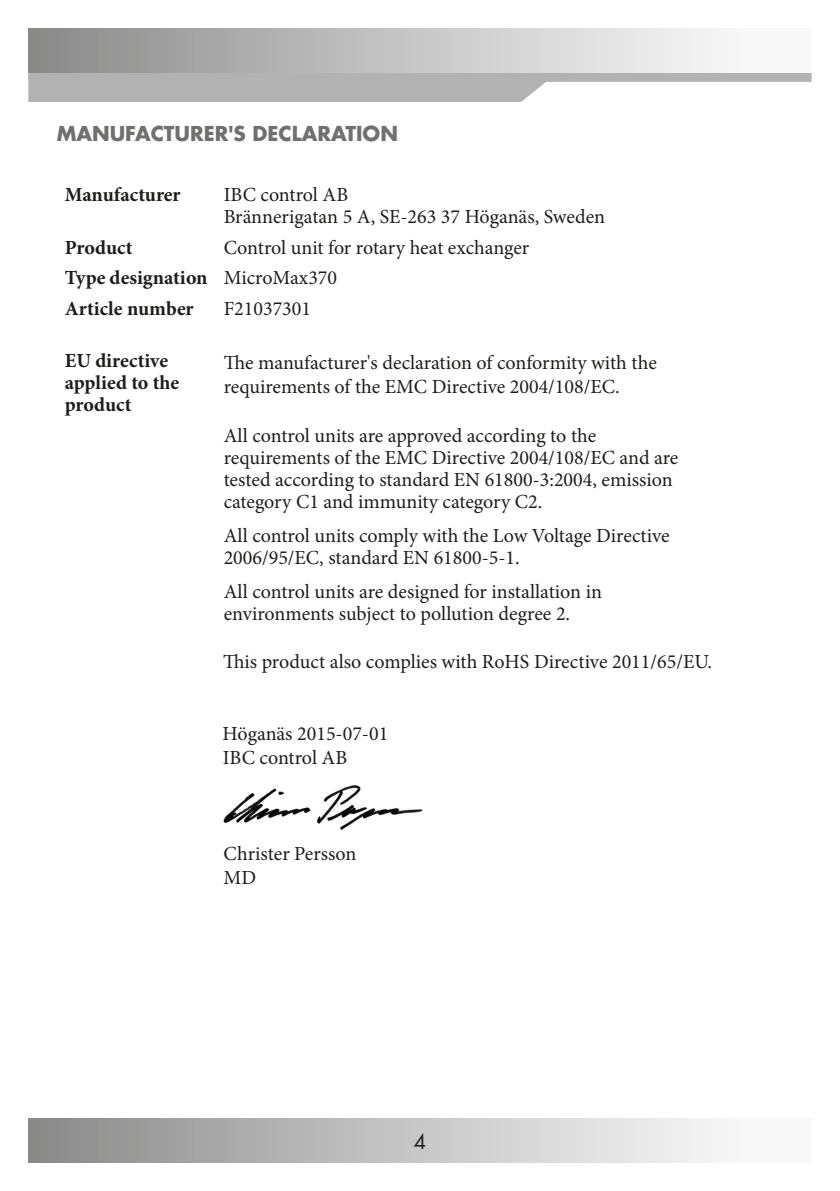
<style>
.page{position:relative;width:840px;height:1191px;background:#fff}
.page>*{position:absolute;margin:0;border:0;box-sizing:border-box;transform-origin:0 0}
.t1{font:20px/22px "Minion Pro";color:#1d1d1b}
.t2{font:700 20px/22px "Minion Pro";color:#1d1d1b}
.t3{font:700 20px "Futura";color:#70706f}
.t4{font:20px "Futura Std";color:#1d1d1b}
.s1{font-weight:700}
</style>
<div class="page">
<div style="left:28px;top:1118px;width:783px;height:44px;background:linear-gradient(to right,#8b8b8b,#fff)"></div>
<div style="left:28px;top:63px;width:783px;height:19px;background:linear-gradient(to right,#b2b2b2,#b2b2b2)"></div>
<div style="left:28px;top:28px;width:783px;height:44px;background:linear-gradient(to right,#8b8b8b,#fff)"></div>
<div style="left:28px;top:75px;width:527px;height:27px;background:#b2b2b2"></div>
<img style="left:223px;top:785px;width:200px;height:45px">
<p class="t3" style="left:57px;top:120px;width:342px">MANUFACTURER'S DECLARATION</p>
<p class="t2" style="left:65px;top:183px;width:117px">Manufacturer</p>
<p class="t1" style="left:223px;top:184px;width:383px">IBC control AB<br>Brännerigatan 5 A, SE-263 37 Höganäs, Sweden</p>
<p class="t2" style="left:65px;top:236px;width:69px">Product</p>
<p class="t1" style="left:65px;top:232px;width:466px;line-height:30.6px;text-indent:159px">Control unit for rotary heat exchanger<br><span class="s1">Type designation</span> MicroMax370<br><span class="s1">Article number</span></p>
<p class="t1" style="left:223px;top:297px;width:89px">F21037301</p>
<p class="t2" style="left:65px;top:349px;width:116px">EU directive applied to the product</p>
<p class="t1" style="left:223px;top:351px;width:434px;line-height:24px">The manufacturer's declaration of conformity with the requirements of the EMC Directive 2004/108/EC.</p>
<p class="t1" style="left:223px;top:424px;width:456px">All control units are approved according to the requirements of the EMC Directive 2004/108/EC and are tested according to standard EN 61800-3:2004, emission category C1 and immunity category C2.</p>
<p class="t1" style="left:223px;top:524px;width:447px">All control units comply with the Low Voltage Directive<br>2006/95/EC, standard EN 61800-5-1.</p>
<p class="t1" style="left:223px;top:580px;width:379px">All control units are designed for installation in environments subject to pollution degree 2.</p>
<p class="t1" style="left:223px;top:650px;width:490px">This product also complies with RoHS Directive 2011/65/EU.</p>
<p class="t1" style="left:222px;top:721px;width:167px;line-height:24px">Höganäs 2015-07-01<br>IBC control AB</p>
<p class="t1" style="left:223px;top:841px;width:134px;line-height:24px">Christer Persson<br>MD</p>
<p class="t4" style="left:413px;top:1128px;width:14px">4</p>
</div>
